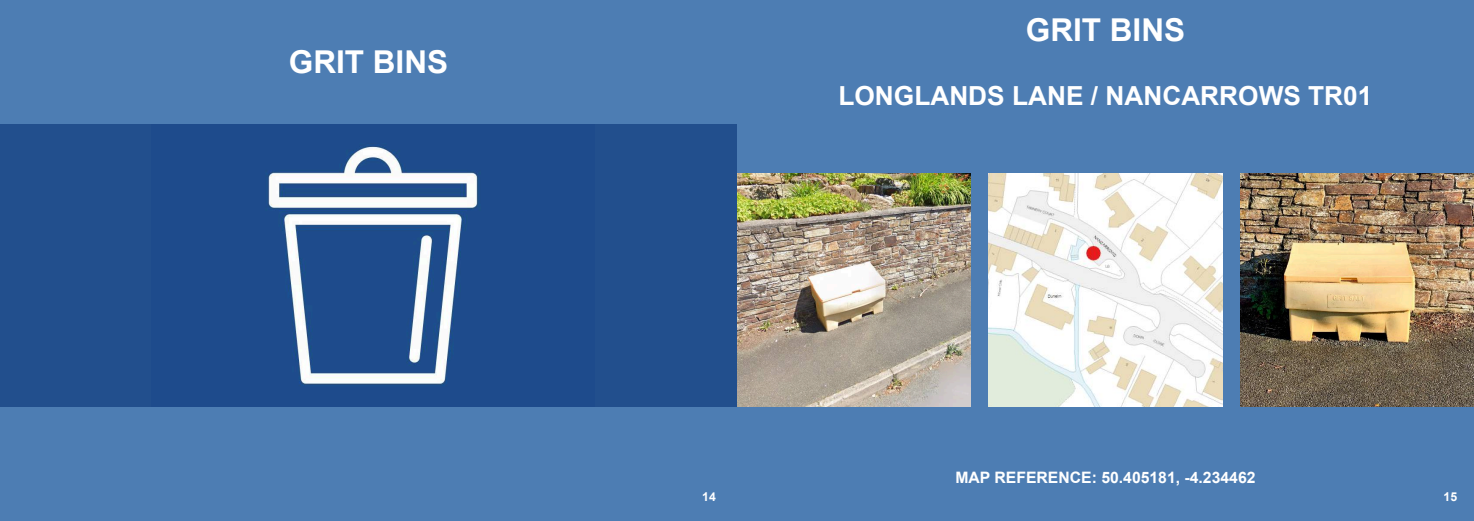
<style>
.page{position:relative;width:1474px;height:521px;background:#fff}
.page>*{position:absolute;margin:0;border:0;box-sizing:border-box;transform-origin:0 0}
.t1{font:700 31.5px "Arial";color:#fff}
.t2{font:700 26.25px "Arial";color:#fff}
.t3{font:700 15.75px "Arial";color:#fff}
.t4{font:700 12.25px "Arial";color:#fff}
</style>
<div class="page">
<div style="left:0;top:0;width:737px;height:521px;background:#4d7db3"></div>
<div style="left:0;top:124px;width:737px;height:283px;background:#224f8d"></div>
<img style="left:268px;top:146px;width:210px;height:240px">
<div style="left:737px;top:0;width:736px;height:521px;background:#4d7db3"></div>
<img style="left:737px;top:173px;width:234px;height:234px">
<img style="left:988px;top:173px;width:234px;height:234px">
<img style="left:1240px;top:173px;width:233px;height:234px">
<h1 class="t1" style="left:289px;top:51px;width:161px">GRIT BINS</h1>
<h1 class="t1" style="left:1025px;top:18px;width:161px">GRIT BINS</h1>
<h2 class="t2" style="left:838px;top:86px;width:535px">LONGLANDS LANE / NANCARROWS TR01</h2>
<p class="t3" style="left:955px;top:471px;width:301px">MAP REFERENCE: 50.405181, -4.234462</p>
<p class="t4" style="left:702px;top:492px;width:15px">14</p>
<p class="t4" style="left:1443px;top:492px;width:15px">15</p>
</div>
